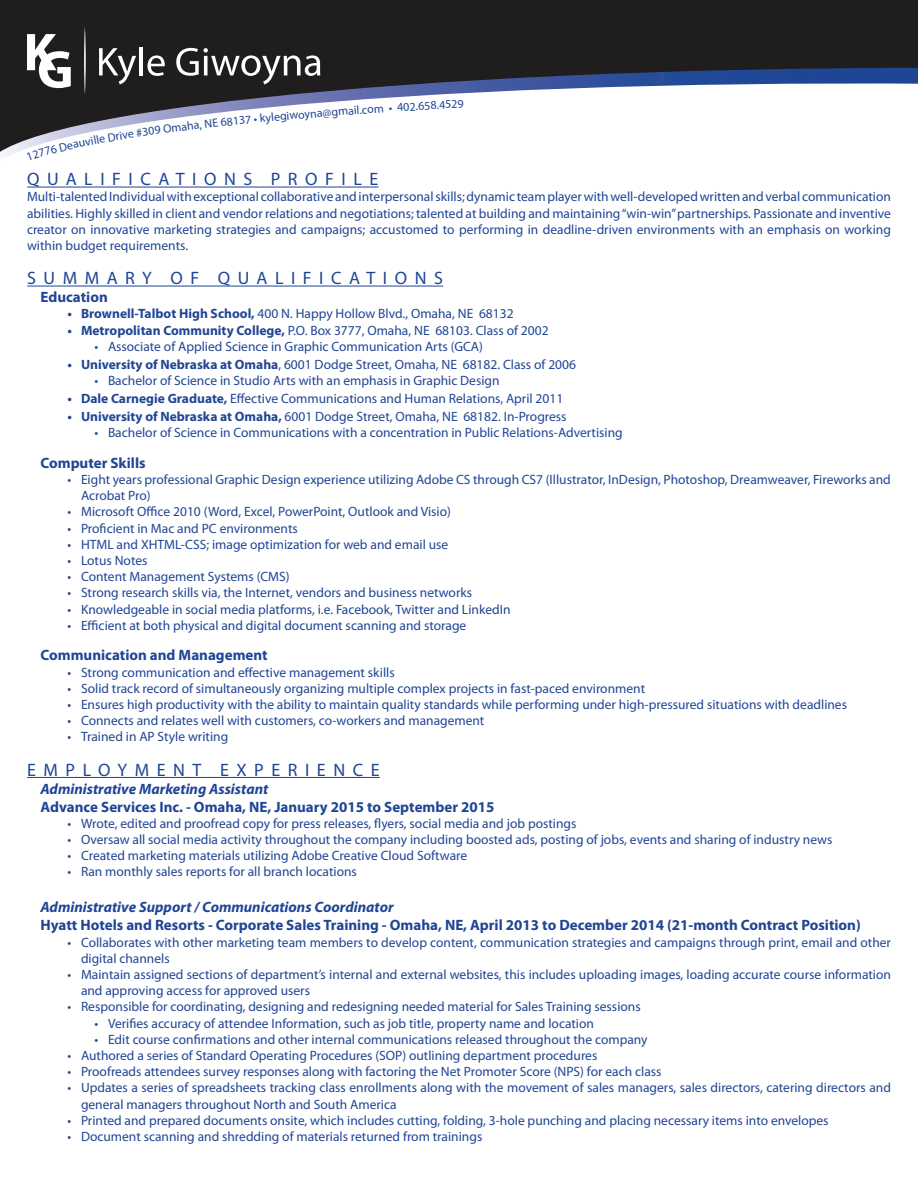
<style>
.page{position:relative;width:918px;height:1188px;background:#fff}
.page>*{position:absolute;margin:0;border:0;box-sizing:border-box;transform-origin:0 0}
.t1{font:18px "Myriad Pro";letter-spacing:.42em;color:#1f4595}
.t2{font:700 15px "Myriad Pro";color:#1f4595}
.t3{font:italic 700 15px "Myriad Pro";color:#1f4595}
.t4{font:13.5px/16.2px "Myriad Pro";color:#1f4595}
.t5{font:12px "Myriad Pro";color:#1f4595}
.s1{font-weight:700}
</style>
<div class="page">
<svg style="left:0;top:0;width:918px;height:158px;fill:#201d1e"></svg>
<hr style="left:84px;top:27px;width:2px;height:67px;background:#fff;border-radius:50%">
<svg style="left:27px;top:34px;width:44px;height:54px"></svg>
<svg style="left:99px;top:48px;width:37px;height:36px"></svg>
<hr style="left:139px;top:47px;width:4px;height:28px;background:#fff">
<svg style="left:147px;top:55px;width:18px;height:21px"></svg>
<svg style="left:176px;top:48px;width:144px;height:36px"></svg>
<hr style="left:27px;top:187px;width:352px;height:1px;background:#1f4595">
<hr style="left:27px;top:286px;width:416px;height:1px;background:#1f4595">
<hr style="left:27px;top:777px;width:353px;height:1px;background:#1f4595">
<svg style="left:27px;top:132px;width:89px;height:26px"></svg>
<p class="t5" style="left:114px;top:129px;width:28px;rotate:-9deg">rive #</p>
<p class="t5" style="left:141px;top:125px;width:31px;rotate:-8deg">309 O</p>
<p class="t5" style="left:170px;top:121px;width:43px;rotate:-7deg">maha, N</p>
<p class="t5" style="left:212px;top:116px;width:47px;rotate:-6deg">E 68137 •</p>
<p class="t5" style="left:259px;top:111px;width:73px;rotate:-5deg">kylegiwoyna@</p>
<p class="t5" style="left:331px;top:104px;width:88px;rotate:-4deg">gmail.com • 402.</p>
<p class="t5" style="left:418px;top:98px;width:47px;rotate:-3deg">658.4529</p>
<p class="t1" style="left:27px;top:168px;width:353px">QUALIFICATIONS PROFILE</p>
<p class="t4" style="left:27px;top:189px;width:866px;text-align:justify">Multi-talented Individual with exceptional collaborative and interpersonal skills; dynamic team player with well-developed written and verbal communication abilities. Highly skilled in client and vendor relations and negotiations; talented at building and maintaining “win-win” partnerships. Passionate and inventive creator on innovative marketing strategies and campaigns; accustomed to performing in deadline-driven environments with an emphasis on working within budget requirements.</p>
<p class="t1" style="left:27px;top:267px;width:417px">SUMMARY OF QUALIFICATIONS</p>
<p class="t2" style="left:40px;top:287px;width:69px">Education</p>
<p class="t4" style="left:68px;top:306px;width:448px"><span class="s1">• Brownell-Talbot High School,</span> 400 N. Happy Hollow Blvd., Omaha, NE 68132</p>
<p class="t4" style="left:68px;top:322px;width:483px"><span class="s1">• Metropolitan Community College,</span> P.O. Box 3777, Omaha, NE 68103. Class of 2002</p>
<p class="t4" style="left:94px;top:338px;width:390px">• Associate of Applied Science in Graphic Communication Arts (GCA)</p>
<p class="t4" style="left:68px;top:356px;width:510px"><span class="s1">• University of Nebraska at Omaha</span>, 6001 Dodge Street, Omaha, NE 68182. Class of 2006</p>
<p class="t4" style="left:94px;top:372px;width:407px">• Bachelor of Science in Studio Arts with an emphasis in Graphic Design</p>
<p class="t4" style="left:68px;top:390px;width:497px"><span class="s1">• Dale Carnegie Graduate,</span> Effective Communications and Human Relations, April 2011</p>
<p class="t4" style="left:68px;top:408px;width:501px"><span class="s1">• University of Nebraska at Omaha,</span> 6001 Dodge Street, Omaha, NE 68182. In-Progress</p>
<p class="t4" style="left:94px;top:424px;width:530px">• Bachelor of Science in Communications with a concentration in Public Relations-Advertising</p>
<p class="t2" style="left:40px;top:453px;width:107px">Computer Skills</p>
<p class="t4" style="left:81px;top:471px;width:811px;text-indent:-14px">• Eight years professional Graphic Design experience utilizing Adobe CS through CS7 (Illustrator, InDesign, Photoshop, Dreamweaver, Fireworks and<br>Acrobat Pro)</p>
<p class="t4" style="left:68px;top:504px;width:385px">• Microsoft Office 2010 (Word, Excel, PowerPoint, Outlook and Visio)</p>
<p class="t4" style="left:68px;top:520px;width:232px">• Proficient in Mac and PC environments</p>
<p class="t4" style="left:68px;top:536px;width:382px">• HTML and XHTML-CSS; image optimization for web and email use</p>
<p class="t4" style="left:68px;top:552px;width:81px">• Lotus Notes</p>
<p class="t4" style="left:68px;top:568px;width:224px">• Content Management Systems (CMS)</p>
<p class="t4" style="left:68px;top:585px;width:406px">• Strong research skills via, the Internet, vendors and business networks</p>
<p class="t4" style="left:68px;top:601px;width:445px">• Knowledgeable in social media platforms, i.e. Facebook, Twitter and LinkedIn</p>
<p class="t4" style="left:68px;top:617px;width:400px">• Efficient at both physical and digital document scanning and storage</p>
<p class="t2" style="left:40px;top:646px;width:229px">Communication and Management</p>
<p class="t4" style="left:68px;top:664px;width:329px">• Strong communication and effective management skills</p>
<p class="t4" style="left:68px;top:680px;width:579px">• Solid track record of simultaneously organizing multiple complex projects in fast-paced environment</p>
<p class="t4" style="left:68px;top:696px;width:781px">• Ensures high productivity with the ability to maintain quality standards while performing under high-pressured situations with deadlines</p>
<p class="t4" style="left:68px;top:712px;width:418px">• Connects and relates well with customers, co-workers and management</p>
<p class="t4" style="left:68px;top:729px;width:162px">• Trained in AP Style writing</p>
<p class="t1" style="left:27px;top:759px;width:354px">EMPLOYMENT EXPERIENCE</p>
<p class="t3" style="left:40px;top:779px;width:229px">Administrative Marketing Assistant</p>
<p class="t2" style="left:40px;top:797px;width:455px">Advance Services Inc. - Omaha, NE, January 2015 to September 2015</p>
<p class="t4" style="left:68px;top:815px;width:510px">• Wrote, edited and proofread copy for press releases, flyers, social media and job postings</p>
<p class="t4" style="left:68px;top:831px;width:766px">• Oversaw all social media activity throughout the company including boosted ads, posting of jobs, events and sharing of industry news</p>
<p class="t4" style="left:68px;top:847px;width:401px">• Created marketing materials utilizing Adobe Creative Cloud Software</p>
<p class="t4" style="left:68px;top:864px;width:291px">• Ran monthly sales reports for all branch locations</p>
<p class="t3" style="left:40px;top:898px;width:355px">Administrative Support / Communications Coordinator</p>
<p class="t2" style="left:40px;top:916px;width:822px">Hyatt Hotels and Resorts - Corporate Sales Training - Omaha, NE, April 2013 to December 2014 (21-month Contract Position)</p>
<p class="t4" style="left:81px;top:934px;width:812px;text-indent:-14px">• Collaborates with other marketing team members to develop content, communication strategies and campaigns through print, email and other digital channels</p>
<p class="t4" style="left:81px;top:966px;width:812px;text-indent:-14px">• Maintain assigned sections of department’s internal and external websites, this includes uploading images, loading accurate course information and approving access for approved users</p>
<p class="t4" style="left:68px;top:999px;width:575px">• Responsible for coordinating, designing and redesigning needed material for Sales Training sessions</p>
<p class="t4" style="left:94px;top:1015px;width:501px">• Verifies accuracy of attendee Information, such as job title, property name and location</p>
<p class="t4" style="left:94px;top:1031px;width:555px">• Edit course confirmations and other internal communications released throughout the company</p>
<p class="t4" style="left:68px;top:1047px;width:531px">• Authored a series of Standard Operating Procedures (SOP) outlining department procedures</p>
<p class="t4" style="left:68px;top:1063px;width:596px">• Proofreads attendees survey responses along with factoring the Net Promoter Score (NPS) for each class</p>
<p class="t4" style="left:81px;top:1080px;width:812px;text-indent:-14px">• Updates a series of spreadsheets tracking class enrollments along with the movement of sales managers, sales directors, catering directors and general managers throughout North and South America</p>
<p class="t4" style="left:68px;top:1112px;width:763px">• Printed and prepared documents onsite, which includes cutting, folding, 3-hole punching and placing necessary items into envelopes</p>
<p class="t4" style="left:68px;top:1128px;width:416px">• Document scanning and shredding of materials returned from trainings</p>
</div>
